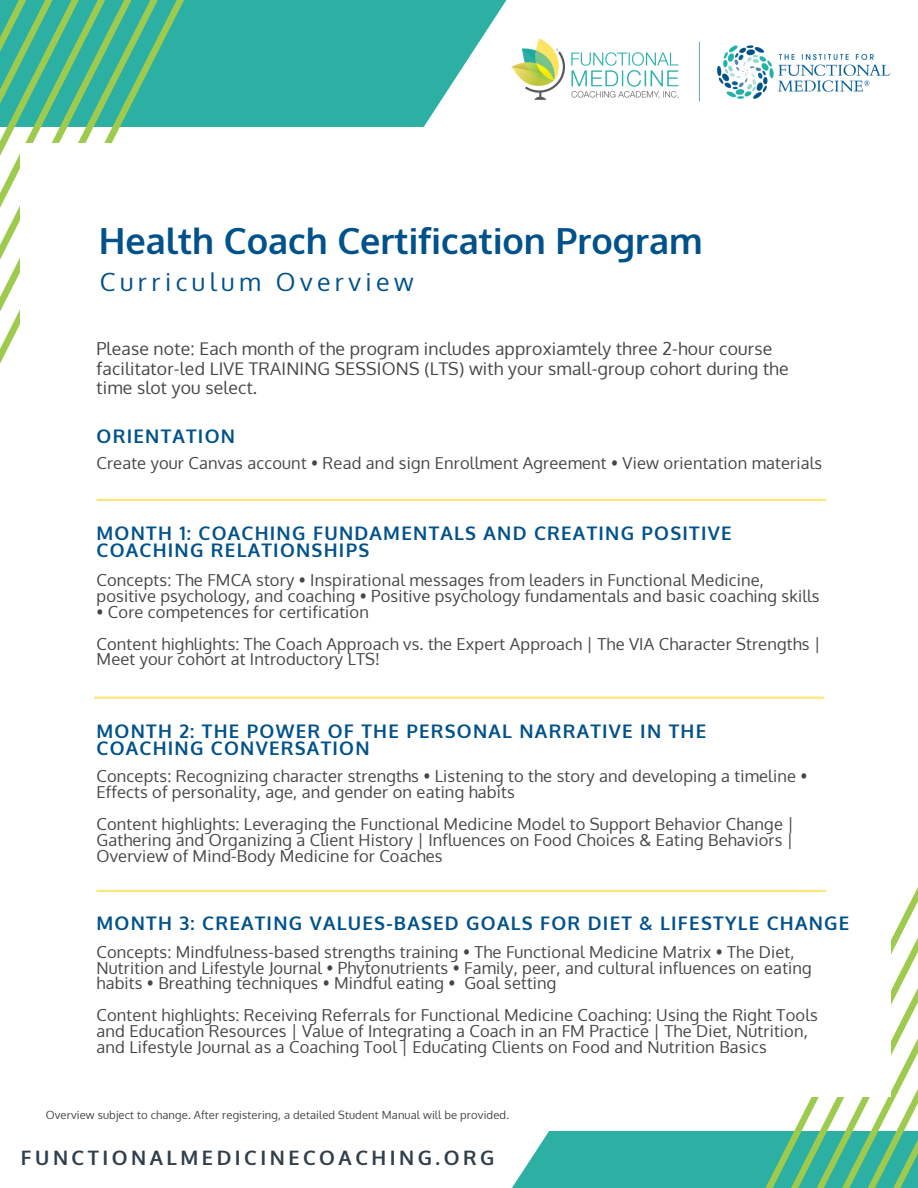
<style>
.page{position:relative;width:918px;height:1188px;background:#fff}
.page>*{position:absolute;margin:0;border:0;box-sizing:border-box;transform-origin:0 0}
.t1{font:700 36px "Oxygen";color:#01528a}
.t2{font:24.9px "Oxygen";letter-spacing:.18em;color:#01528a}
.t3{font:700 19.95px "Oxygen";letter-spacing:.175em;color:#313f4c}
.t4{font:700 18.75px/17px "Oxygen";letter-spacing:.065em;color:#01528a}
.t5{font:17.55px/19px "Oxygen";letter-spacing:.01em;color:#464647}
.t6{font:16.5px/15.9px "Oxygen";letter-spacing:.01em;color:#464647}
.t7{font:11.25px "Oxygen";letter-spacing:.01em;color:#464647}
</style>
<div class="page">
<div style="left:0;top:0;width:357px;height:126px;background:#2bb0a3"></div>
<svg style="left:357px;top:0;width:145px;height:126px"></svg>
<svg style="left:157px;top:0;width:27px;height:127px"></svg>
<svg style="left:131px;top:0;width:26px;height:127px"></svg>
<svg style="left:105px;top:0;width:26px;height:143px"></svg>
<svg style="left:0;top:0;width:105px;height:364px"></svg>
<div style="left:21px;top:144px;width:870px;height:953px;background:#fff"></div>
<img style="left:502px;top:0;width:389px;height:102px">
<svg style="left:97px;top:499px;width:729px;height:2px"></svg>
<svg style="left:94px;top:697px;width:730px;height:2px"></svg>
<svg style="left:97px;top:887px;width:821px;height:301px"></svg>
<h1 class="t1" style="left:99px;top:217px;width:606px">Health Coach Certification Program</h1>
<h2 class="t2" style="left:100px;top:265px;width:315px">Curriculum Overview</h2>
<p class="t5" style="left:97px;top:339px;width:693px">Please note: Each month of the program includes approxiamtely three 2-hour course facilitator-led LIVE TRAINING SESSIONS (LTS) with your small-group cohort during the time slot you select.</p>
<p class="t4" style="left:97px;top:427px;width:140px">ORIENTATION</p>
<p class="t6" style="left:97px;top:455px;width:727px">Create your Canvas account • Read and sign Enrollment Agreement • View orientation materials</p>
<p class="t4" style="left:97px;top:524px;width:637px">MONTH 1: COACHING FUNDAMENTALS AND CREATING POSITIVE<br>COACHING RELATIONSHIPS</p>
<p class="t6" style="left:97px;top:572px;width:725px">Concepts: The FMCA story • Inspirational messages from leaders in Functional Medicine, positive psychology, and coaching • Positive psychology fundamentals and basic coaching skills</p>
<p class="t6" style="left:97px;top:595px;width:725px;line-height:31.8px">• Core competences for certification<br>Content highlights: The Coach Approach vs. the Expert Approach | The VIA Character Strengths |</p>
<p class="t6" style="left:97px;top:651px;width:285px">Meet your cohort at Introductory LTS!</p>
<p class="t4" style="left:97px;top:722px;width:611px">MONTH 2: THE POWER OF THE PERSONAL NARRATIVE IN THE<br>COACHING CONVERSATION</p>
<p class="t6" style="left:97px;top:768px;width:712px">Concepts: Recognizing character strengths • Listening to the story and developing a timeline •<br>Effects of personality, age, and gender on eating habits</p>
<p class="t6" style="left:97px;top:815px;width:699px;text-align:justify">Content highlights: Leveraging the Functional Medicine Model to Support Behavior Change | Gathering and Organizing a Client History | Influences on Food Choices &amp; Eating Behaviors | Overview of Mind-Body Medicine for Coaches</p>
<p class="t4" style="left:97px;top:914px;width:754px">MONTH 3: CREATING VALUES-BASED GOALS FOR DIET &amp; LIFESTYLE CHANGE</p>
<p class="t6" style="left:97px;top:943px;width:717px">Concepts: Mindfulness-based strengths training • The Functional Medicine Matrix • The Diet,<br>Nutrition and Lifestyle Journal • Phytonutrients • Family, peer, and cultural influences on eating habits • Breathing techniques • Mindful eating • Goal setting</p>
<p class="t6" style="left:97px;top:1007px;width:723px">Content highlights: Receiving Referrals for Functional Medicine Coaching: Using the Right Tools and Education Resources | Value of Integrating a Coach in an FM Practice | The Diet, Nutrition, and Lifestyle Journal as a Coaching Tool | Educating Clients on Food and Nutrition Basics</p>
<p class="t7" style="left:46px;top:1108px;width:465px">Overview subject to change. After registering, a detailed Student Manual will be provided.</p>
<p class="t3" style="left:21px;top:1144px;width:475px">FUNCTIONALMEDICINECOACHING.ORG</p>
</div>
